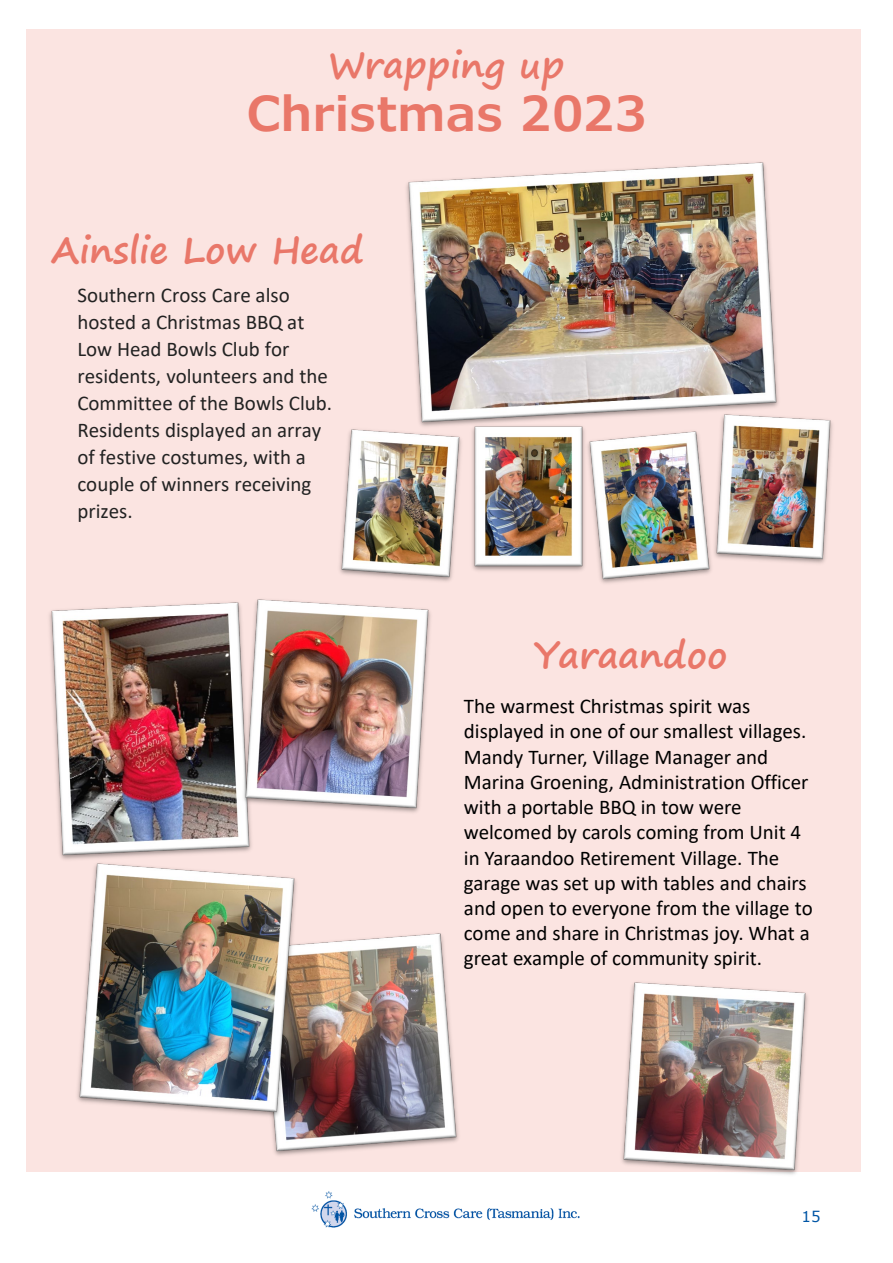
<style>
.page{position:relative;width:893px;height:1263px;background:#fff}
.page>*{position:absolute;margin:0;border:0;box-sizing:border-box;transform-origin:0 0}
.t1{font:600 48px "Verdana Pro";color:#e97769}
.t2{font:700 36px "Segoe Print";color:#e97769}
.t3{font:21px/25.2px "Calibri";color:#000}
.t4{font:21px/27px "Calibri";color:#222}
.t5{font:15px "Verdana";color:#0055a5}
</style>
<div class="page">
<img style="left:311px;top:1191px;width:269px;height:37px">
<div style="left:26px;top:29px;width:834px;height:1142px;background:#fbe4e1"></div>
<img style="left:406px;top:162px;width:373px;height:263px">
<img style="left:339px;top:425px;width:123px;height:157px">
<img style="left:710px;top:411px;width:123px;height:153px">
<img style="left:468px;top:422px;width:121px;height:149px">
<img style="left:583px;top:427px;width:132px;height:157px">
<img style="left:49px;top:602px;width:203px;height:258px">
<img style="left:239px;top:599px;width:192px;height:217px">
<img style="left:617px;top:982px;width:194px;height:193px">
<img style="left:271px;top:933px;width:188px;height:223px">
<img style="left:77px;top:863px;width:224px;height:257px">
<h2 class="t2" style="left:328px;top:33px;width:238px">Wrapping up</h2>
<h2 class="t1" style="left:246px;top:83px;width:402px">Christmas 2023</h2>
<p class="t2" style="left:52px;top:217px;width:314px">Ainslie Low Head</p>
<p class="t4" style="left:77px;top:281px;width:256px">Southern Cross Care also hosted a Christmas BBQ at<br>Low Head Bowls Club for residents, volunteers and the<br>Committee of the Bowls Club.<br>Residents displayed an array of festive costumes, with a couple of winners receiving prizes.</p>
<p class="t2" style="left:534px;top:622px;width:195px">Yaraandoo</p>
<p class="t3" style="left:464px;top:693px;width:350px">The warmest Christmas spirit was displayed in one of our smallest villages.<br>Mandy Turner, Village Manager and Marina Groening, Administration Officer with a portable BBQ in tow were welcomed by carols coming from Unit 4 in Yaraandoo Retirement Village. The garage was set up with tables and chairs and open to everyone from the village to come and share in Christmas joy. What a great example of community spirit.</p>
<p class="t5" style="left:801px;top:1206px;width:21px">15</p>
</div>
